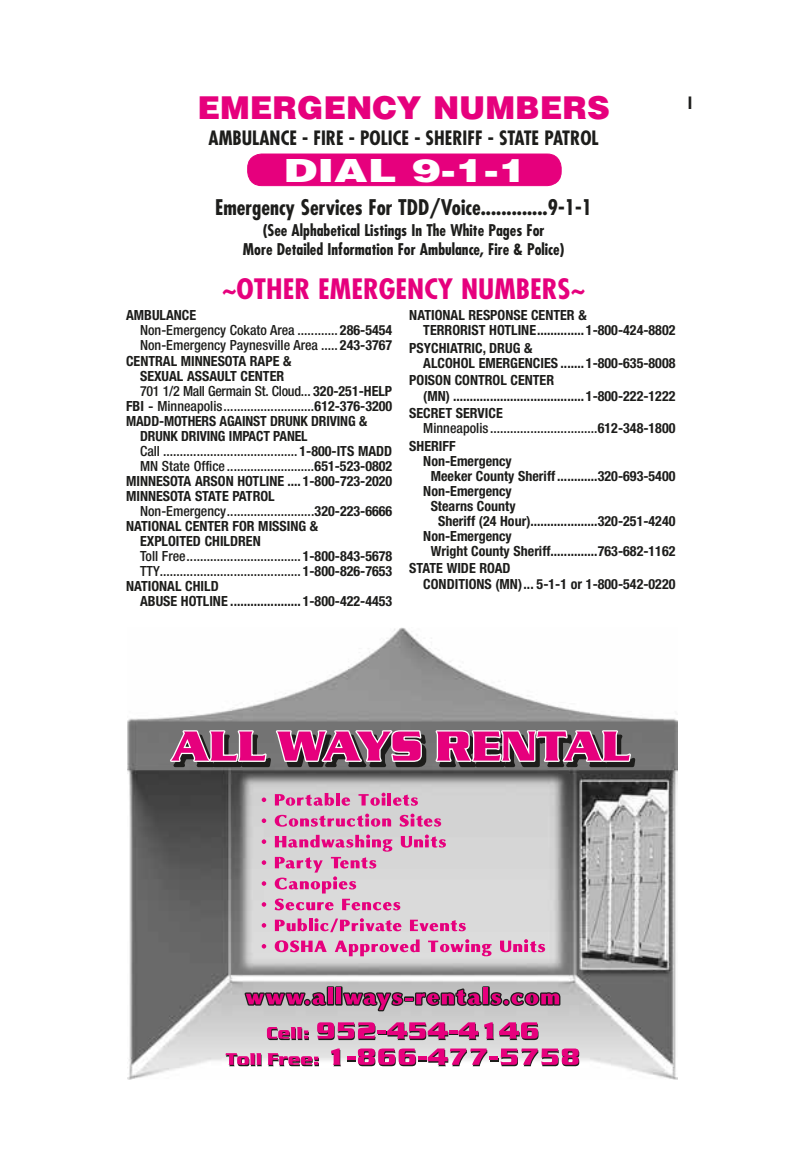
<style>
.page{position:relative;width:788px;height:1166px;background:#fff}
.page>*{position:absolute;margin:0;border:0;box-sizing:border-box;transform-origin:0 0}
.t1{font:900 31.85px "Helvetica";color:#fff;scale:1.35 1}
.t2{font:900 31.5px "Helvetica";color:#e6007d}
.t3{font:700 condensed 27.3px "Futura";color:#e6007d;scale:1.09 1}
.t4{font:700 condensed 21px "Futura";color:#1d1d1b}
.t5{font:700 condensed 19.25px "Futura";color:#1d1d1b}
.t6{font:700 condensed 17.5px "Helvetica Neue";color:#1d1d1b}
.t7{font:700 condensed 15.75px/19.2px "Futura";color:#1d1d1b;text-align:center}
.t8{font:700 condensed 14px/15px "Helvetica Neue";color:#1d1d1b}
.t9{font:500 condensed 14px/15px "Helvetica Neue";color:#1d1d1b}
.t10{font:500 condensed 14px "Helvetica Neue";letter-spacing:-.02em;color:#1d1d1b}
.s1{font-weight:700}
.s2{font-stretch:normal}
</style>
<div class="page">
<div style="left:248px;top:154px;width:313px;height:32px;background:#e6007d;border-radius:14px"></div>
<div style="left:247px;top:153px;width:314px;height:33px;border:1px solid #e6007d;border-radius:14px"></div>
<img style="left:128px;top:627px;width:549px;height:452px">
<svg style="left:165px;top:725px;width:473px;height:45px;background:#9b4f78"></svg>
<svg style="left:262px;top:797px;width:4px;height:5px"></svg>
<svg style="left:275px;top:793px;width:75px;height:12px"></svg>
<svg style="left:358px;top:792px;width:27px;height:13px"></svg>
<hr style="left:387px;top:793px;width:4px;height:12px;background:#e6007d">
<svg style="left:393px;top:794px;width:25px;height:11px"></svg>
<svg style="left:262px;top:818px;width:4px;height:5px"></svg>
<svg style="left:275px;top:813px;width:116px;height:13px;background:#d985b3"></svg>
<svg style="left:399px;top:813px;width:42px;height:13px"></svg>
<svg style="left:262px;top:839px;width:4px;height:5px"></svg>
<svg style="left:275px;top:834px;width:117px;height:17px;background:#da8ab6"></svg>
<svg style="left:401px;top:834px;width:45px;height:13px"></svg>
<svg style="left:262px;top:860px;width:4px;height:5px"></svg>
<svg style="left:262px;top:881px;width:4px;height:4px"></svg>
<svg style="left:262px;top:902px;width:4px;height:4px"></svg>
<svg style="left:275px;top:857px;width:125px;height:53px;background:#dba7c3"></svg>
<svg style="left:262px;top:923px;width:4px;height:4px"></svg>
<svg style="left:275px;top:918px;width:126px;height:14px;background:#de82b4"></svg>
<svg style="left:410px;top:919px;width:56px;height:12px"></svg>
<svg style="left:262px;top:944px;width:4px;height:4px"></svg>
<svg style="left:275px;top:940px;width:52px;height:12px"></svg>
<svg style="left:335px;top:939px;width:84px;height:17px"></svg>
<svg style="left:428px;top:939px;width:63px;height:17px"></svg>
<svg style="left:500px;top:939px;width:45px;height:13px"></svg>
<div style="left:327px;top:986px;width:7px;height:19px;border:3px solid #1d1d1b"></div>
<div style="left:335px;top:986px;width:7px;height:19px;border:3px solid #1d1d1b"></div>
<svg style="left:242px;top:989px;width:86px;height:21px;background:#a76a8b"></svg>
<div style="left:328px;top:987px;width:5px;height:17px;background:#e6007d"></div>
<div style="left:336px;top:987px;width:5px;height:17px;background:#e6007d"></div>
<svg style="left:340px;top:986px;width:221px;height:27px;background:#ab7893"></svg>
<svg style="left:267px;top:1027px;width:42px;height:13px"></svg>
<svg style="left:317px;top:1022px;width:221px;height:18px;background:#c45591"></svg>
<svg style="left:225px;top:1053px;width:37px;height:13px"></svg>
<svg style="left:268px;top:1053px;width:51px;height:13px"></svg>
<svg style="left:331px;top:1048px;width:248px;height:18px;background:#cf679f"></svg>
<h2 class="t2" style="left:197px;top:87px;width:414px">EMERGENCY NUMBERS</h2>
<h3 class="t5" style="left:208px;top:126px;width:392px">AMBULANCE - FIRE - POLICE - SHERIFF - STATE PATROL</h3>
<h1 class="t1" style="left:284px;top:149px;width:182px">DIAL 9-1-1</h1>
<h3 class="t4" style="left:215px;top:193px;width:378px">Emergency Services For TDD/Voice.............9-1-1</h3>
<p class="t7" style="left:243px;top:220px;width:323px">(See Alphabetical Listings In The White Pages For<br>More Detailed Information For Ambulance, Fire &amp; Police)</p>
<h3 class="t3" style="left:222px;top:271px;width:335px">~OTHER EMERGENCY NUMBERS~</h3>
<p class="t8" style="left:126px;top:308px;width:72px">AMBULANCE</p>
<p class="t9" style="left:140px;top:323px;width:253px">Non-Emergency Cokato Area ............ <span class="s1">286-5454</span></p>
<p class="t9" style="left:140px;top:338px;width:253px">Non-Emergency Paynesville Area ..... <span class="s1">243-3767</span></p>
<p class="t8" style="left:126px;top:353px;width:167px">CENTRAL MINNESOTA RAPE &amp;</p>
<p class="t8" style="left:140px;top:368px;width:146px">SEXUAL ASSAULT CENTER</p>
<p class="t10" style="left:140px;top:382px;width:253px">701 1/2 Mall Germain St. Cloud... <span class="s1">320-251-HELP</span></p>
<p class="t9" style="left:126px;top:398px;width:267px"><span class="s1">FBI</span> <span class="s2">-</span> Minneapolis...........................<span class="s1">612-376-3200</span></p>
<p class="t8" style="left:126px;top:413px;width:242px">MADD-MOTHERS AGAINST DRUNK DRIVING &amp;</p>
<p class="t8" style="left:140px;top:428px;width:169px">DRUNK DRIVING IMPACT PANEL</p>
<p class="t9" style="left:140px;top:443px;width:253px">Call ........................................ <span class="s1">1-800-ITS MADD</span></p>
<p class="t9" style="left:140px;top:458px;width:253px">MN State Office ..........................<span class="s1">651-523-0802</span></p>
<p class="t8" style="left:126px;top:473px;width:268px">MINNESOTA ARSON HOTLINE .... 1-800-723-2020</p>
<p class="t8" style="left:126px;top:488px;width:150px">MINNESOTA STATE PATROL</p>
<p class="t9" style="left:140px;top:503px;width:253px">Non-Emergency..........................<span class="s1">320-223-6666</span></p>
<p class="t8" style="left:126px;top:518px;width:194px">NATIONAL CENTER FOR MISSING &amp;</p>
<p class="t8" style="left:140px;top:533px;width:122px">EXPLOITED CHILDREN</p>
<p class="t9" style="left:140px;top:548px;width:253px">Toll Free.................................. <span class="s1">1-800-843-5678</span></p>
<p class="t9" style="left:140px;top:563px;width:253px">TTY.......................................... <span class="s1">1-800-826-7653</span></p>
<p class="t8" style="left:126px;top:578px;width:94px">NATIONAL CHILD</p>
<p class="t8" style="left:140px;top:594px;width:253px">ABUSE HOTLINE ..................... 1-800-422-4453</p>
<p class="t8" style="left:423px;top:308px;width:254px;text-indent:-14px">NATIONAL RESPONSE CENTER &amp;<br>TERRORIST HOTLINE.............. 1-800-424-8802</p>
<p class="t8" style="left:423px;top:340px;width:254px;text-indent:-14px">PSYCHIATRIC, DRUG &amp;<br>ALCOHOL EMERGENCIES ....... 1-800-635-8008</p>
<p class="t8" style="left:423px;top:373px;width:253px;text-indent:-14px">POISON CONTROL CENTER<br>(MN) ....................................... 1-800-222-1222</p>
<p class="t9" style="left:423px;top:405px;width:254px;text-indent:-14px"><span class="s1">SECRET SERVICE<br></span>Minneapolis ................................<span class="s1">612-348-1800</span></p>
<p class="t8" style="left:409px;top:438px;width:48px">SHERIFF</p>
<p class="t8" style="left:423px;top:453px;width:90px">Non-Emergency</p>
<p class="t8" style="left:430px;top:468px;width:246px">Meeker County Sheriff............320-693-5400</p>
<p class="t8" style="left:423px;top:483px;width:90px">Non-Emergency</p>
<p class="t8" style="left:430px;top:498px;width:86px">Stearns County</p>
<p class="t8" style="left:438px;top:513px;width:239px">Sheriff (24 Hour)....................320-251-4240</p>
<p class="t8" style="left:423px;top:528px;width:90px">Non-Emergency</p>
<p class="t8" style="left:430px;top:543px;width:246px">Wright County Sheriff..............763-682-1162</p>
<p class="t8" style="left:423px;top:561px;width:254px;text-indent:-14px">STATE WIDE ROAD<br>CONDITIONS (MN)... 5-1-1 or 1-800-542-0220</p>
<p class="t6" style="left:687px;top:92px;width:6px">I</p>
</div>
